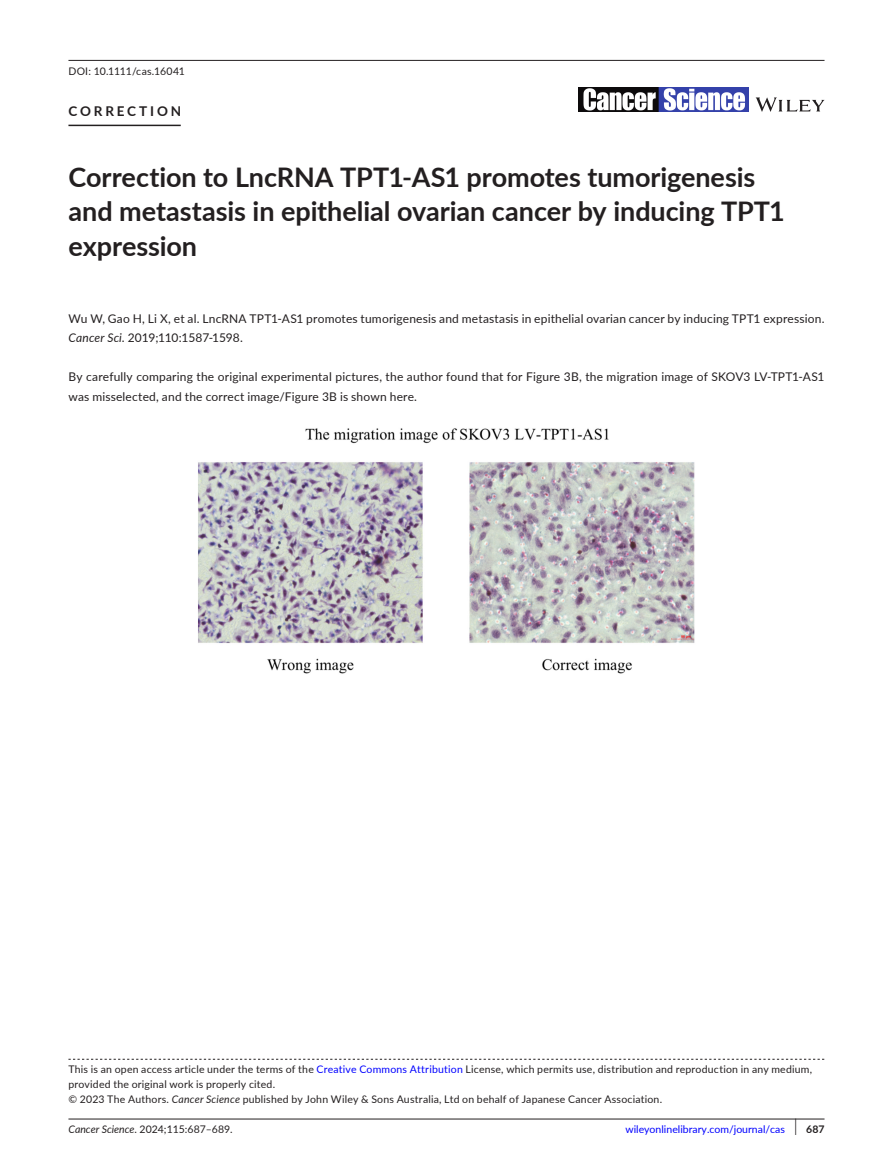
<style>
.page{position:relative;width:893px;height:1174px;background:#fff}
.page>*{position:absolute;margin:0;border:0;box-sizing:border-box;transform-origin:0 0}
.t1{font:700 27px/34.5px "Lato";letter-spacing:-.005em;color:#231f20}
.t2{font:700 13.5px "Lato";letter-spacing:.21em;color:#231f20}
.t3{font:12px/19.5px "Lato";letter-spacing:.015em;color:#231f20}
.t4{font:10.5px/15px "Lato";letter-spacing:.02em;color:#231f20}
.t5{font:10.5px "Lato";color:#231f20}
.t6{font:10.5px "Lato";color:#00f}
.s1{font-style:italic}
.s2{color:#00f}
.s3{font-size:17.4px;color:#231f20}
.s4{font-weight:700;color:#231f20}
</style>
<div class="page">
<hr style="left:68px;top:1118px;width:756px;height:1px;background:#231f20">
<svg style="left:756px;top:97px;width:68px;height:15px"></svg>
<img style="left:578px;top:88px;width:170px;height:24px">
<hr style="left:68px;top:60px;width:756px;height:1px;background:#231f20">
<hr style="left:68px;top:125px;width:113px;height:1px;background:#231f20">
<svg style="left:68px;top:1058px;width:756px;height:1px"></svg>
<img style="left:198px;top:428px;width:497px;height:246px">
<p class="t5" style="left:68px;top:64px;width:118px">DOI: 10.1111/cas.16041</p>
<p class="t2" style="left:68px;top:101px;width:114px">CORRECTION</p>
<h1 class="t1" style="left:68px;top:159px;width:718px">Correction to LncRNA TPT1-AS1 promotes tumorigenesis and metastasis in epithelial ovarian cancer by inducing TPT1 expression</h1>
<p class="t3" style="left:68px;top:308px;width:757px">Wu W, Gao H, Li X, et al. LncRNA TPT1-AS1 promotes tumorigenesis and metastasis in epithelial ovarian cancer by inducing TPT1 expression.<br><span class="s1">Cancer Sci</span>. 2019;110:1587-1598.</p>
<p class="t3" style="left:68px;top:366px;width:758px">By carefully comparing the original experimental pictures, the author found that for Figure 3B, the migration image of SKOV3 LV-TPT1-AS1 was misselected, and the correct image/Figure 3B is shown here.</p>
<p class="t4" style="left:68px;top:1061px;width:745px">This is an open access article under the terms of the <span class="s2">Creative Commons Attribution</span> License, which permits use, distribution and reproduction in any medium, provided the original work is properly cited.<br>© 2023 The Authors. <span class="s1">Cancer Science</span> published by John Wiley &amp; Sons Australia, Ltd on behalf of Japanese Cancer Association.</p>
<p class="t5" style="left:68px;top:1121px;width:166px"><span class="s1">Cancer Science.</span> 2024;115:687–689.</p>
<p class="t6" style="left:625px;top:1121px;width:201px">wileyonlinelibrary.com/journal/cas <span class="s3">|</span> <span class="s4">687</span></p>
</div>
